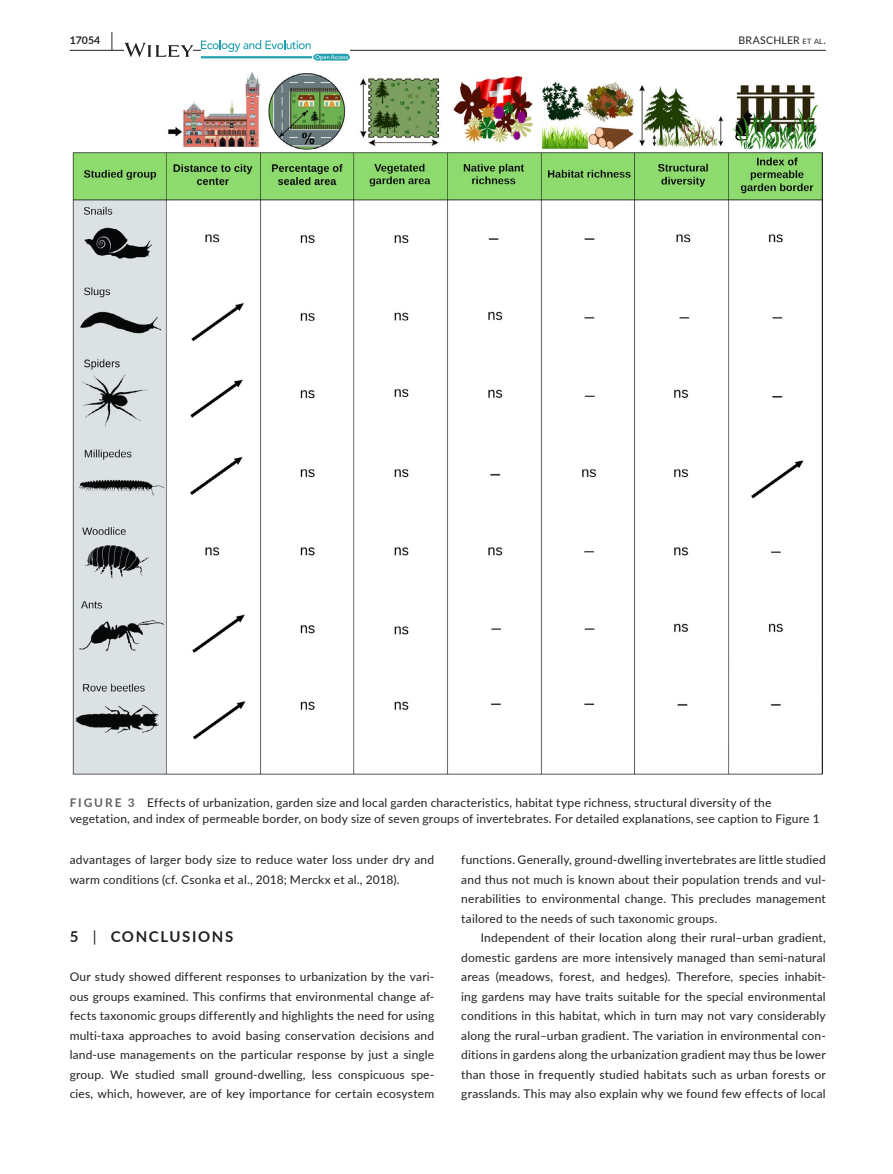
<style>
.page{position:relative;width:893px;height:1174px;background:#fff}
.page>*{position:absolute;margin:0;border:0;box-sizing:border-box;transform-origin:0 0}
.t1{font:700 15px "Lato";letter-spacing:.11em;color:#231f20}
.t2{font:12px/19.5px "Lato";letter-spacing:.015em;color:#231f20;text-align:justify}
.t3{font:10.5px "Lato";letter-spacing:.02em;color:#231f20}
.t4{font:700 10.5px "Lato";color:#231f20}
.s1{font-size:19.5px}
.s2{font-size:7.35px}
.s3{font-weight:700;color:#636366}
.s4{font-weight:400}
</style>
<div class="page">
<hr style="left:70px;top:50px;width:756px;height:1px;background:#231f20">
<svg style="left:125px;top:43px;width:68px;height:14px"></svg>
<svg style="left:201px;top:40px;width:149px;height:21px"></svg>
<img style="left:73px;top:72px;width:750px;height:702px">
<p class="t4" style="left:70px;top:33px;width:45px">17054 <span class="s1">|</span></p>
<p class="t3" style="left:738px;top:33px;width:89px">BRASCHLER <span class="s2">et al</span>.</p>
<p class="t2" style="left:70px;top:793px;width:751px;line-height:16.5px"><span class="s3">FIGURE 3</span> Effects of urbanization, garden size and local garden characteristics, habitat type richness, structural diversity of the vegetation, and index of permeable border, on body size of seven groups of invertebrates. For detailed explanations, see caption to Figure 1</p>
<p class="t2" style="left:70px;top:849px;width:366px">advantages of larger body size to reduce water loss under dry and warm conditions (cf. Csonka et al., 2018; Merckx et al., 2018).</p>
<p class="t1" style="left:70px;top:925px;width:165px">5 <span class="s4">|</span> CONCLUSIONS</p>
<p class="t2" style="left:70px;top:966px;width:366px">Our study showed different responses to urbanization by the vari&shy;ous groups examined. This confirms that environmental change af&shy;fects taxonomic groups differently and highlights the need for using multi-taxa approaches to avoid basing conservation decisions and land-use managements on the particular response by just a single group. We studied small ground-dwelling, less conspicuous spe&shy;cies, which, however, are of key importance for certain ecosystem</p>
<p class="t2" style="left:461px;top:849px;width:366px">functions. Generally, ground-dwelling invertebrates are little studied and thus not much is known about their population trends and vul&shy;nerabilities to environmental change. This precludes management tailored to the needs of such taxonomic groups.</p>
<p class="t2" style="left:461px;top:927px;width:366px;text-indent:20px">Independent of their location along their rural–urban gradient, domestic gardens are more intensively managed than semi-natural areas (meadows, forest, and hedges). Therefore, species inhabit&shy;ing gardens may have traits suitable for the special environmental conditions in this habitat, which in turn may not vary considerably along the rural–urban gradient. The variation in environmental con&shy;ditions in gardens along the urbanization gradient may thus be lower than those in frequently studied habitats such as urban forests or grasslands. This may also explain why we found few effects of local</p>
</div>
